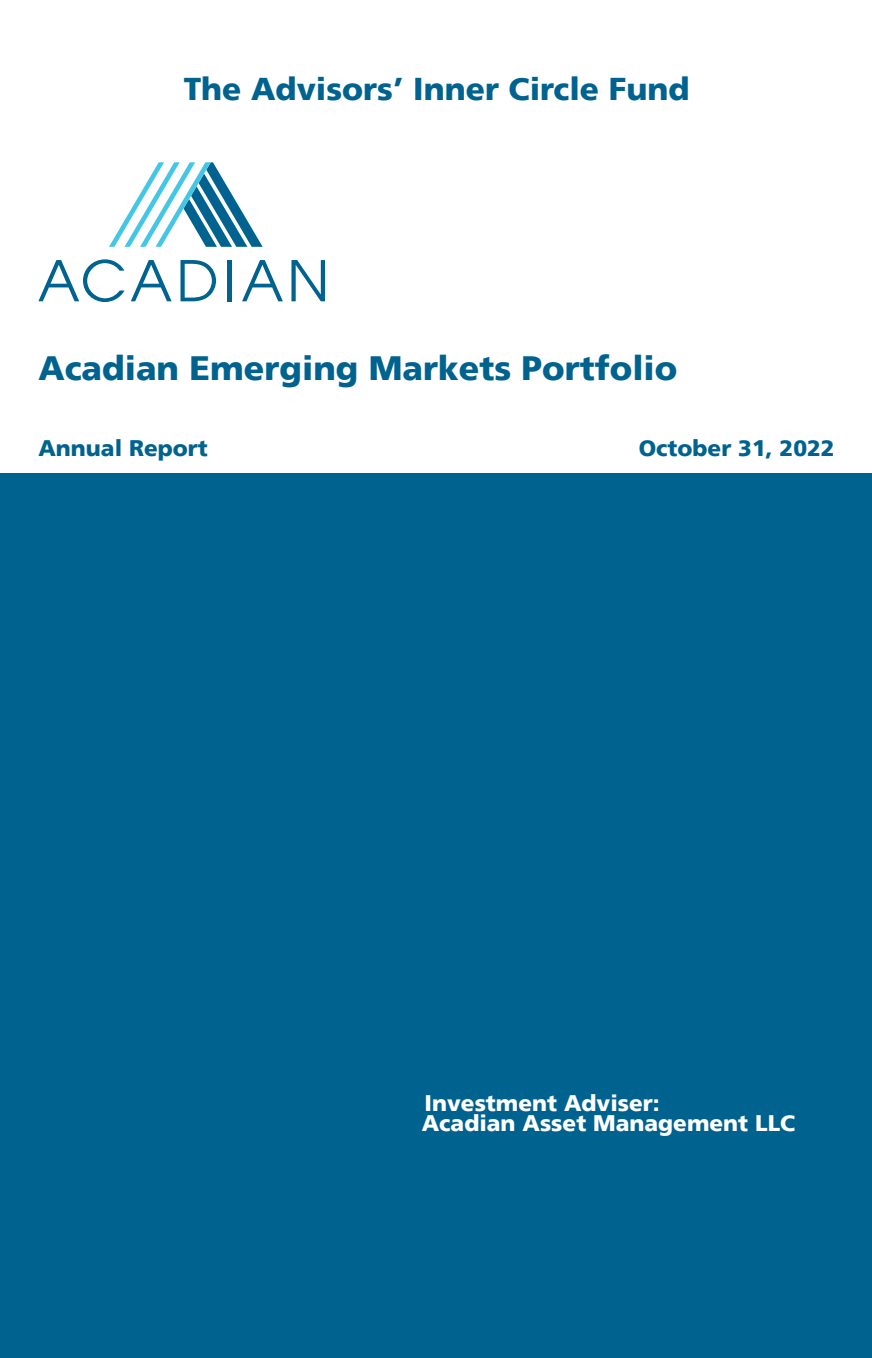
<style>
.page{position:relative;width:872px;height:1358px;background:#fff}
.page>*{position:absolute;margin:0;border:0;box-sizing:border-box;transform-origin:0 0}
.t1{font:900 33.75px "Frutiger LT";color:#00628e}
.t2{font:900 31.5px "Frutiger LT";color:#00628e}
.t3{font:900 22.5px/20.2px "Frutiger LT";color:#fff}
.t4{font:900 22.5px "Frutiger LT";color:#00628e}
</style>
<div class="page">
<div style="left:0;top:474px;width:872px;height:884px;background:#00628e"></div>
<svg style="left:38px;top:259px;width:86px;height:43px"></svg>
<svg style="left:131px;top:260px;width:41px;height:41px"></svg>
<svg style="left:180px;top:260px;width:36px;height:41px"></svg>
<div style="left:227px;top:260px;width:5px;height:41px;background:#00628e"></div>
<svg style="left:242px;top:260px;width:41px;height:41px"></svg>
<svg style="left:291px;top:260px;width:34px;height:41px"></svg>
<svg style="left:109px;top:162px;width:154px;height:85px"></svg>
<h2 class="t2" style="left:184px;top:70px;width:507px">The Advisors’ Inner Circle Fund</h2>
<h1 class="t1" style="left:38px;top:348px;width:640px">Acadian Emerging Markets Portfolio</h1>
<p class="t4" style="left:38px;top:434px;width:171px">Annual Report</p>
<p class="t4" style="left:638px;top:434px;width:197px">October 31, 2022</p>
<p class="t3" style="left:422px;top:1092px;width:375px">Investment Adviser:<br>Acadian Asset Management LLC</p>
</div>
